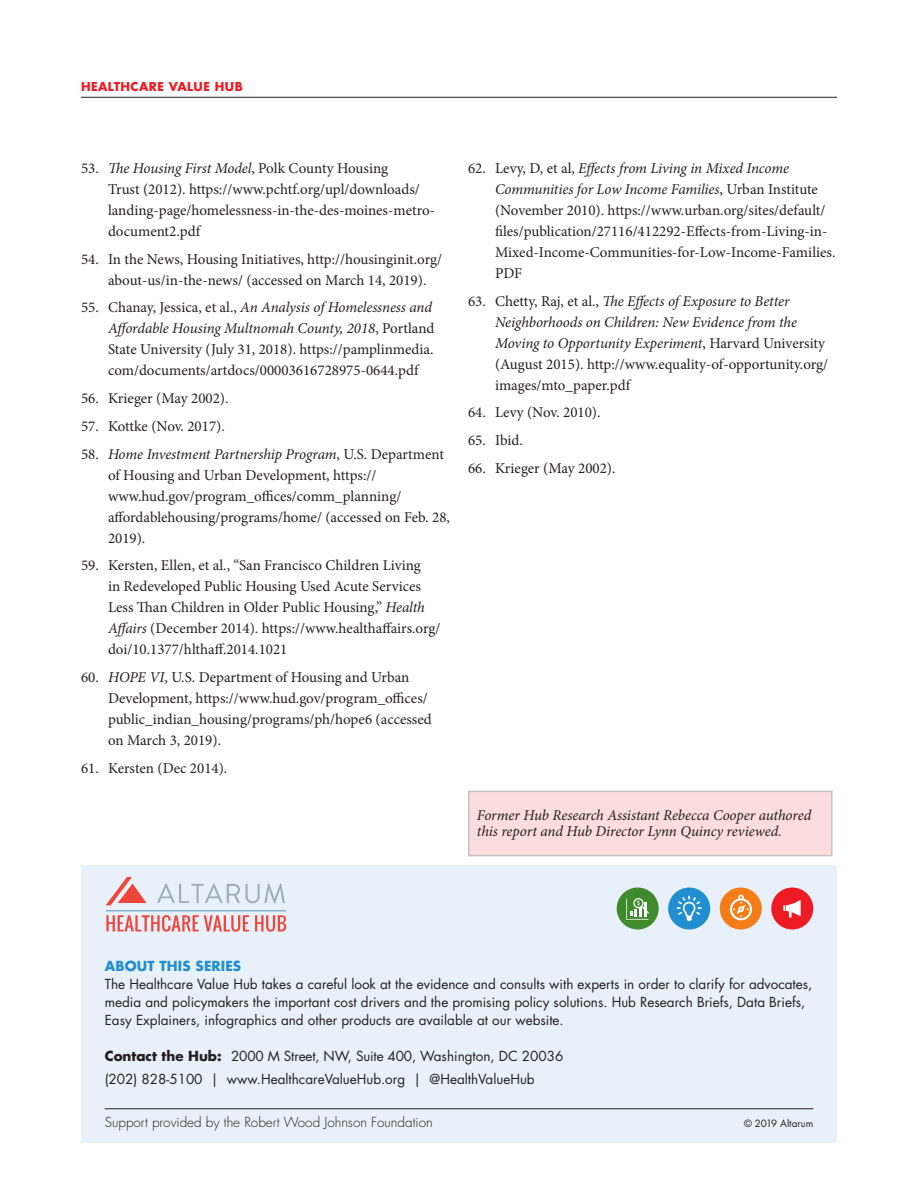
<style>
.page{position:relative;width:918px;height:1188px;background:#fff}
.page>*{position:absolute;margin:0;border:0;box-sizing:border-box;transform-origin:0 0}
.Notes{font:15px/21px "Minion Pro";color:#231f20}
.Body_No_Indent{font:italic 15px/16.5px "Minion Pro";letter-spacing:-.01em;color:#231f20}
.body{font:13.5px/18px "Futura Std";color:#231f20}
.t1{font:300 13.5px "Futura Std";color:#231f20}
.t2{font:700 13.5px "Futura Std";letter-spacing:.01em;color:#218fcf}
.t3{font:700 12px "Futura Std";letter-spacing:.04em;color:#ed1c24}
.t4{font:9.75px "Futura Std";letter-spacing:.005em;color:#231f20}
.s1{font-style:italic}
.s2{font-weight:700}
</style>
<div class="page">
<hr style="left:81px;top:97px;width:756px;height:1px;background:#231f20">
<div style="left:81px;top:865px;width:756px;height:278px;background:#e8f0f9"></div>
<div style="left:720px;top:888px;width:42px;height:42px;background:#f57d17;border-radius:50%"></div>
<svg style="left:730px;top:895px;width:22px;height:25px"></svg>
<div style="left:668px;top:887px;width:42px;height:43px;background:#218fcf;border-radius:50%"></div>
<svg style="left:677px;top:896px;width:25px;height:25px"></svg>
<div style="left:771px;top:888px;width:42px;height:42px;background:#ed1c24;border-radius:50%"></div>
<svg style="left:783px;top:900px;width:18px;height:17px"></svg>
<div style="left:617px;top:888px;width:42px;height:42px;background:#408a2e;border-radius:50%"></div>
<svg style="left:626px;top:898px;width:23px;height:22px"></svg>
<hr style="left:105px;top:1108px;width:708px;height:1px;background:#231f20">
<div style="left:468px;top:791px;width:365px;height:65px;background:#fcddde;border:2px solid #c3c1c1"></div>
<svg style="left:157px;top:884px;width:83px;height:19px"></svg>
<svg style="left:246px;top:884px;width:39px;height:19px"></svg>
<svg style="left:106px;top:877px;width:41px;height:28px"></svg>
<svg style="left:106px;top:915px;width:143px;height:17px"></svg>
<svg style="left:255px;top:915px;width:31px;height:17px"></svg>
<hr style="left:106px;top:910px;width:180px;height:1px;background:#9eacb7">
<p class="t3" style="left:81px;top:78px;width:163px">HEALTHCARE VALUE HUB</p>
<p class="Notes" style="left:108px;top:158px;width:329px;text-indent:-27px">53. <span class="s1">The Housing First Model</span>, Polk County Housing<br>Trust (2012). https://www.pchtf.org/upl/downloads/ landing-page/homelessness-in-the-des-moines-metro&shy;document2.pdf</p>
<p class="Notes" style="left:108px;top:248px;width:336px;text-indent:-27px">54. In the News, Housing Initiatives, http://housinginit.org/ about-us/in-the-news/ (accessed on March 14, 2019).</p>
<p class="Notes" style="left:108px;top:297px;width:328px;text-indent:-27px">55. Chanay, Jessica, et al., <span class="s1">An Analysis of Homelessness and Affordable Housing Multnomah County, 2018</span>, Portland State University (July 31, 2018). https://pamplinmedia. com/documents/artdocs/00003616728975-0644.pdf</p>
<p class="Notes" style="left:81px;top:388px;width:149px">56. Krieger (May 2002).</p>
<p class="Notes" style="left:81px;top:416px;width:145px">57. Kottke (Nov. 2017).</p>
<p class="Notes" style="left:108px;top:443px;width:343px;text-indent:-27px">58. <span class="s1">Home Investment Partnership Program</span>, U.S. Department of Housing and Urban Development, https:// www.hud.gov/program_offices/comm_planning/ affordablehousing/programs/home/ (accessed on Feb. 28, 2019).</p>
<p class="Notes" style="left:108px;top:555px;width:334px;text-indent:-27px">59. Kersten, Ellen, et al., “San Francisco Children Living<br>in Redeveloped Public Housing Used Acute Services Less Than Children in Older Public Housing,” <span class="s1">Health Affairs</span> (December 2014). https://www.healthaffairs.org/ doi/10.1377/hlthaff.2014.1021</p>
<p class="Notes" style="left:108px;top:667px;width:325px;text-indent:-27px">60. <span class="s1">HOPE VI</span>, U.S. Department of Housing and Urban Development, https://www.hud.gov/program_offices/ public_indian_housing/programs/ph/hope6 (accessed on March 3, 2019).</p>
<p class="Notes" style="left:81px;top:758px;width:148px">61. Kersten (Dec 2014).</p>
<p class="Notes" style="left:495px;top:158px;width:342px;text-indent:-27px">62. Levy, D, et al, <span class="s1">Effects from Living in Mixed Income Communities for Low Income Families</span>, Urban Institute (November 2010). https://www.urban.org/sites/default/ files/publication/27116/412292-Effects-from-Living-in-Mixed-Income-Communities-for-Low-Income-Families.<br>PDF</p>
<p class="Notes" style="left:495px;top:290px;width:335px;text-indent:-27px">63. Chetty, Raj, et al., <span class="s1">The Effects of Exposure to Better Neighborhoods on Children: New Evidence from the Moving to Opportunity Experiment</span>, Harvard University (August 2015). http://www.equality-of-opportunity.org/ images/mto_paper.pdf</p>
<p class="Notes" style="left:468px;top:402px;width:134px">64. Levy (Nov. 2010).</p>
<p class="Notes" style="left:468px;top:430px;width:56px">65. Ibid.</p>
<p class="Notes" style="left:468px;top:458px;width:149px">66. Krieger (May 2002).</p>
<p class="Body_No_Indent" style="left:477px;top:807px;width:336px">Former Hub Research Assistant Rebecca Cooper authored this report and Hub Director Lynn Quincy reviewed.</p>
<p class="t2" style="left:105px;top:957px;width:138px">ABOUT THIS SERIES</p>
<p class="body" style="left:105px;top:975px;width:709px">The Healthcare Value Hub takes a careful look at the evidence and consults with experts in order to clarify for advocates,</p>
<p class="body" style="left:105px;top:993px;width:702px">media and policymakers the important cost drivers and the promising policy solutions. Hub Research Briefs, Data Briefs,<br>Easy Explainers, infographics and other products are available at our website.</p>
<p class="body" style="left:105px;top:1045px;width:460px;line-height:22.5px"><span class="s2">Contact the Hub:</span> 2000 M Street, NW, Suite 400, Washington, DC 20036 (202) 828-5100 | www.HealthcareValueHub.org | @HealthValueHub</p>
<p class="t1" style="left:105px;top:1114px;width:329px">Support provided by the Robert Wood Johnson Foundation</p>
<p class="t4" style="left:744px;top:1117px;width:70px">© 2019 Altarum</p>
</div>
